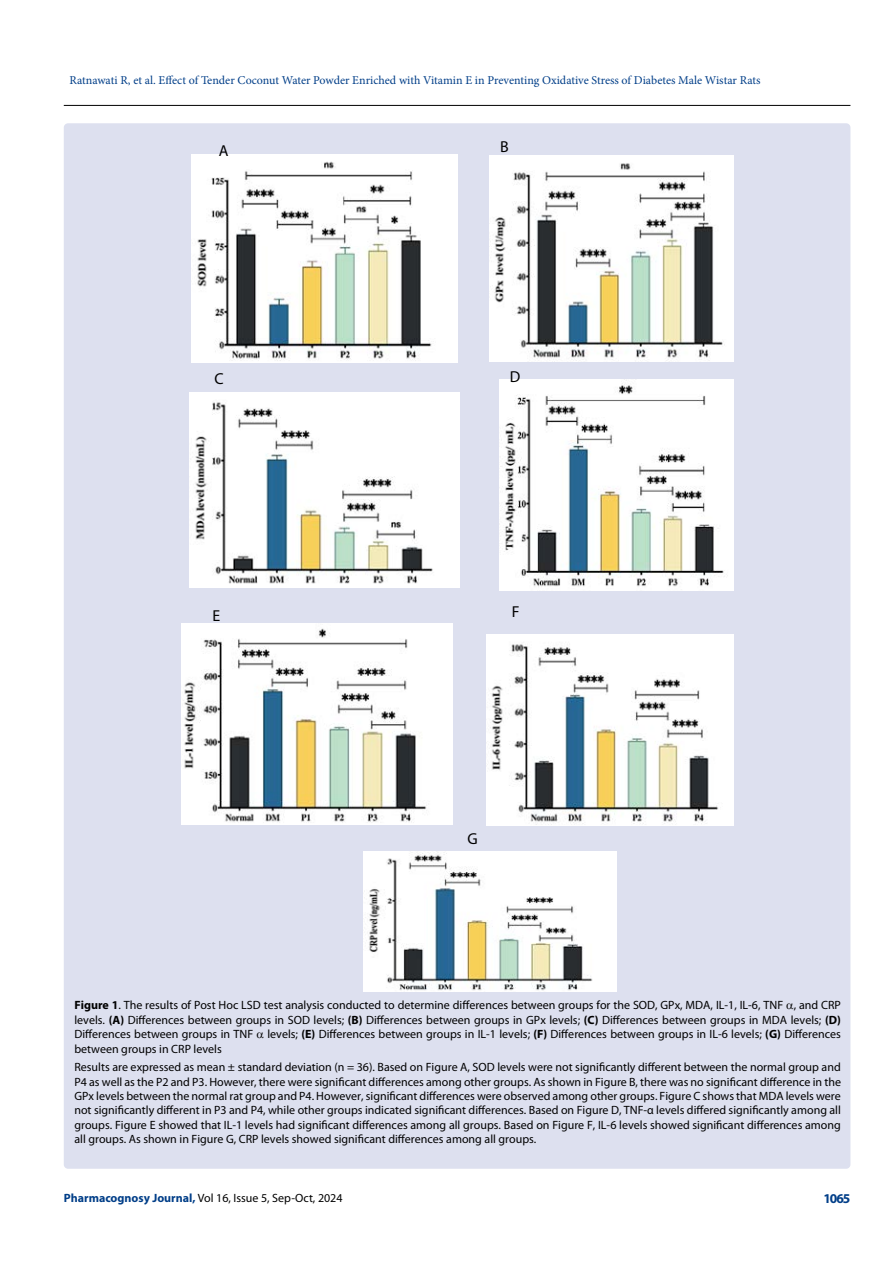
<style>
.page{position:relative;width:893px;height:1263px;background:#fff}
.page>*{position:absolute;margin:0;border:0;box-sizing:border-box;transform-origin:0 0}
.t1{font:15.9px "Myriad Pro";color:#000}
.t2{font:700 13.5px "Myriad Pro";color:#003e88}
.t3{font:12px/14.4px "Myriad Pro";color:#000;text-align:justify}
.t4{font:12px "Minion Pro";color:#003e88}
.s1{font-weight:700}
.s2{font-weight:700;color:#003e88}
</style>
<div class="page">
<hr style="left:64px;top:105px;width:786px;height:1px;background:#000">
<div style="left:64px;top:123px;width:786px;height:1046px;background:#dde0ef;border-radius:4px"></div>
<img style="left:192px;top:155px;width:265px;height:207px">
<img style="left:489px;top:156px;width:244px;height:205px">
<img style="left:190px;top:393px;width:269px;height:194px">
<img style="left:499px;top:379px;width:234px;height:211px">
<img style="left:182px;top:624px;width:270px;height:200px">
<img style="left:486px;top:634px;width:247px;height:191px">
<img style="left:363px;top:851px;width:254px;height:141px">
<p class="t4" style="left:69px;top:72px;width:693px">Ratnawati R, et al. Effect of Tender Coconut Water Powder Enriched with Vitamin E in Preventing Oxidative Stress of Diabetes Male Wistar Rats</p>
<h1 class="t1" style="left:219px;top:141px;width:11px">A</h1>
<h1 class="t1" style="left:500px;top:137px;width:10px">B</h1>
<h1 class="t1" style="left:214px;top:369px;width:11px">C</h1>
<h1 class="t1" style="left:510px;top:367px;width:12px">D</h1>
<h1 class="t1" style="left:213px;top:606px;width:9px">E</h1>
<h1 class="t1" style="left:512px;top:602px;width:9px">F</h1>
<h1 class="t1" style="left:468px;top:829px;width:12px">G</h1>
<p class="t3" style="left:74px;top:998px;width:768px"><span class="s1">Figure 1</span>. The results of Post Hoc LSD test analysis conducted to determine differences between groups for the SOD, GPx, MDA, IL-1, IL-6, TNF , and CRP levels. <span class="s1">(A)</span> Differences between groups in SOD levels; <span class="s1">(B)</span> Differences between groups in GPx levels; <span class="s1">(C)</span> Differences between groups in MDA levels; <span class="s1">(D)<br></span>Differences between groups in TNF levels; <span class="s1">(E)</span> Differences between groups in IL-1 levels; <span class="s1">(F)</span> Differences between groups in IL-6 levels; <span class="s1">(G)</span> Differences between groups in CRP levels</p>
<p class="t3" style="left:74px;top:1060px;width:768px">Results are expressed as mean ± standard deviation (n = 36). Based on Figure A, SOD levels were not significantly different between the normal group and P4 as well as the P2 and P3. However, there were significant differences among other groups. As shown in Figure B, there was no significant difference in the GPx levels between the normal rat group and P4. However, significant differences were observed among other groups. Figure C shows that MDA levels were not significantly different in P3 and P4, while other groups indicated significant differences. Based on Figure D, TNF-α levels differed significantly among all groups. Figure E showed that IL-1 levels had significant differences among all groups. Based on Figure F, IL-6 levels showed significant differences among all groups. As shown in Figure G, CRP levels showed significant differences among all groups.</p>
<p class="t3" style="left:64px;top:1190px;width:280px"><span class="s2">Pharmacognosy Journal,</span> Vol 16, Issue 5, Sep-Oct, 2024</p>
<p class="t2" style="left:823px;top:1189px;width:29px">1065</p>
</div>
